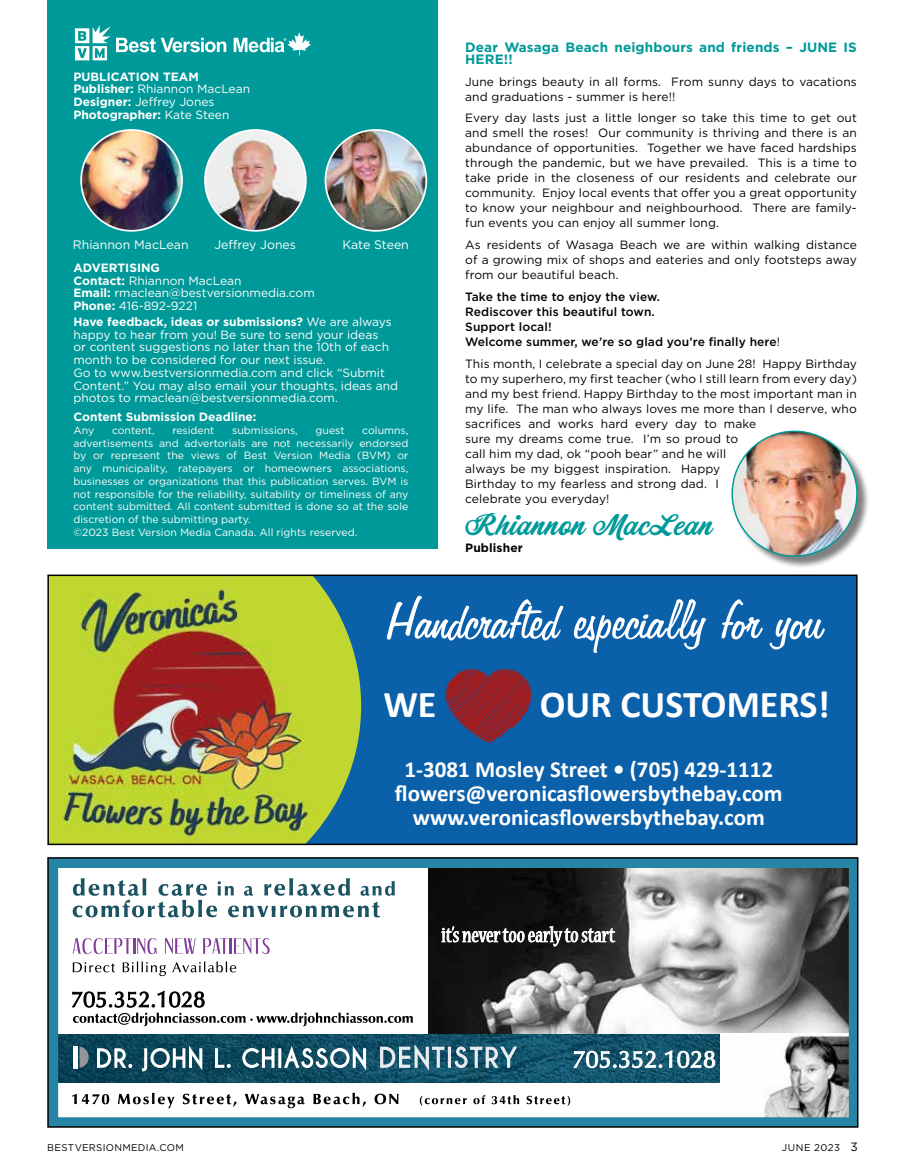
<style>
.page{position:relative;width:905px;height:1175px;background:#fff}
.page>*{position:absolute;margin:0;border:0;box-sizing:border-box;transform-origin:0 0}
.t1{font:62.7px "Freehand 575 BT Regular B";color:#fff}
.t2{font:700 38.1px "Calibri";color:#fff}
.t3{font:27px "Corner Store JF";letter-spacing:.01em;color:#099}
.t4{font:700 23.1px/24px "Calibri";color:#fff;text-align:center}
.t5{font:700 13.5px/12px "Gotham";letter-spacing:.01em;color:#099}
.t6{font:12.3px "Gotham";color:#fff}
.t7{font:12px/15px "Gotham";letter-spacing:.01em;color:#000}
.t8{font:12px/12.8px "Gotham";color:#fff}
.t9{font:500 12px/15px "Gotham";letter-spacing:.01em;color:#000}
.t10{font:700 12px/12.8px "Gotham";color:#fff}
.t11{font:700 12px "Gotham";letter-spacing:.01em;color:#000}
.t12{font:10.5px/12.8px "Gotham";color:#fff}
.t13{font:9.75px "Gotham";letter-spacing:.03em;color:#000}
.t14{font:9.75px "Gotham";letter-spacing:.06em;color:#000}
.s1{font-weight:400}
.s2{font-weight:700}
.s3{font-size:12px}
</style>
<div class="page">
<div style="left:48px;top:0;width:390px;height:549px;background:#099"></div>
<svg style="left:75px;top:25px;width:151px;height:35px"></svg>
<svg style="left:234px;top:32px;width:77px;height:23px"></svg>
<img style="left:81px;top:130px;width:101px;height:101px;border-radius:50px">
<div style="left:80px;top:129px;width:103px;height:103px;border:2px solid #fff;border-radius:50%"></div>
<img style="left:205px;top:130px;width:101px;height:101px;border-radius:50px">
<div style="left:204px;top:129px;width:103px;height:103px;border:2px solid #fff;border-radius:50%"></div>
<img style="left:325px;top:130px;width:101px;height:101px;border-radius:50px">
<div style="left:324px;top:129px;width:103px;height:103px;border:2px solid #fff;border-radius:50%"></div>
<div style="left:732px;top:432px;width:138px;height:137px;background:#000;opacity:.5"></div>
<img style="left:732px;top:431px;width:124px;height:125px;border-radius:61px">
<div style="left:48px;top:575px;width:808px;height:269px;background:#0b60aa"></div>
<svg style="left:340px;top:617px;width:21px;height:178px;fill:#bfd730"></svg>
<img style="left:50px;top:577px;width:290px;height:265px">
<svg style="left:445px;top:668px;width:87px;height:75px"></svg>
<div style="left:47px;top:574px;width:810px;height:271px;border:2px solid #000"></div>
<svg style="left:50px;top:860px;width:805px;height:264px"></svg>
<div style="left:47px;top:857px;width:811px;height:270px;border:2px solid #000"></div>
<p class="t10" style="left:73px;top:70px;width:178px">PUBLICATION TEAM<br>Publisher: <span class="s1">Rhiannon MacLean<br></span>Designer: <span class="s1">Jeffrey Jones<br></span>Photographer: <span class="s1">Kate Steen</span></p>
<p class="t6" style="left:73px;top:237px;width:117px">Rhiannon MacLean</p>
<p class="t6" style="left:214px;top:237px;width:83px">Jeffrey Jones</p>
<p class="t6" style="left:342px;top:237px;width:68px">Kate Steen</p>
<p class="t8" style="left:73px;top:261px;width:243px"><span class="s2">ADVERTISING<br>Contact:</span> Rhiannon MacLean<br><span class="s2">Email:</span> rmaclean@bestversionmedia.com<br><span class="s2">Phone:</span> 416-892-9221</p>
<p class="t8" style="left:73px;top:315px;width:326px"><span class="s2">Have feedback, ideas or submissions?</span> We are always happy to hear from you! Be sure to send your ideas<br>or content suggestions no later than the 10th of each month to be considered for our next issue.<br>Go to www.bestversionmedia.com and click “Submit Content.” You may also email your thoughts, ideas and photos to rmaclean@bestversionmedia.com.</p>
<p class="t10" style="left:73px;top:410px;width:184px">Content Submission Deadline:</p>
<p class="t12" style="left:73px;top:423px;width:22px">Any</p>
<p class="t12" style="left:112px;top:423px;width:44px">content,</p>
<p class="t12" style="left:172px;top:423px;width:44px">resident</p>
<p class="t12" style="left:232px;top:423px;width:67px">submissions,</p>
<p class="t12" style="left:315px;top:423px;width:31px">guest</p>
<p class="t12" style="left:73px;top:423px;width:336px;text-indent:289px">columns, advertisements and advertorials are not necessarily endorsed by or represent the views of Best Version Media (BVM) or any municipality, ratepayers or homeowners associations, businesses or organizations that this publication serves. BVM is not responsible for the reliability, suitability or timeliness of any content submitted. All content submitted is done so at the sole discretion of the submitting party.<br>©2023 Best Version Media Canada. All rights reserved.</p>
<p class="t5" style="left:465px;top:41px;width:393px">Dear Wasaga Beach neighbours and friends – JUNE IS<br>HERE!!</p>
<p class="t7" style="left:465px;top:74px;width:393px">June brings beauty in all forms. From sunny days to vacations and graduations - summer is here!!</p>
<p class="t7" style="left:465px;top:110px;width:393px;text-align:justify">Every day lasts just a little longer so take this time to get out and smell the roses! Our community is thriving and there is an abundance of opportunities. Together we have faced hardships through the pandemic, but we have prevailed. This is a time to take pride in the closeness of our residents and celebrate our community. Enjoy local events that offer you a great opportunity to know your neighbour and neighbourhood. There are family&shy;fun events you can enjoy all summer long.</p>
<p class="t7" style="left:465px;top:237px;width:393px;text-align:justify">As residents of Wasaga Beach we are within walking distance of a growing mix of shops and eateries and only footsteps away from our beautiful beach.</p>
<p class="t9" style="left:465px;top:289px;width:316px">Take the time to enjoy the view.<br>Rediscover this beautiful town.<br>Support local!<br>Welcome summer, we’re so glad you’re finally here<span class="s1">!</span></p>
<p class="t7" style="left:465px;top:356px;width:393px">This month, I celebrate a special day on June 28! Happy Birthday to my superhero, my first teacher (who I still learn from every day) and my best friend. Happy Birthday to the most important man in my life. The man who always loves me more than I deserve, who sacrifices and works hard every day to make<br>sure my dreams come true. I’m so proud to<br>call him my dad, ok “pooh bear” and he will<br>always be my biggest inspiration. Happy<br>Birthday to my fearless and strong dad. I<br>celebrate you everyday!</p>
<h3 class="t3" style="left:465px;top:505px;width:248px">Rhiannon MacLean</h3>
<p class="t11" style="left:465px;top:540px;width:59px">Publisher</p>
<h1 class="t1" style="left:387px;top:587px;width:438px">Handcrafted especially for you</h1>
<h2 class="t2" style="left:383px;top:677px;width:55px">WE</h2>
<h2 class="t2" style="left:540px;top:677px;width:292px">OUR CUSTOMERS!</h2>
<h3 class="t4" style="left:395px;top:757px;width:389px">1-3081 Mosley Street • (705) 429-1112 flowers@veronicasflowersbythebay.com www.veronicasflowersbythebay.com</h3>
<p class="t13" style="left:47px;top:1141px;width:138px">BESTVERSIONMEDIA.COM</p>
<p class="t14" style="left:781px;top:1141px;width:78px">JUNE 2023 <span class="s3">3</span></p>
</div>
